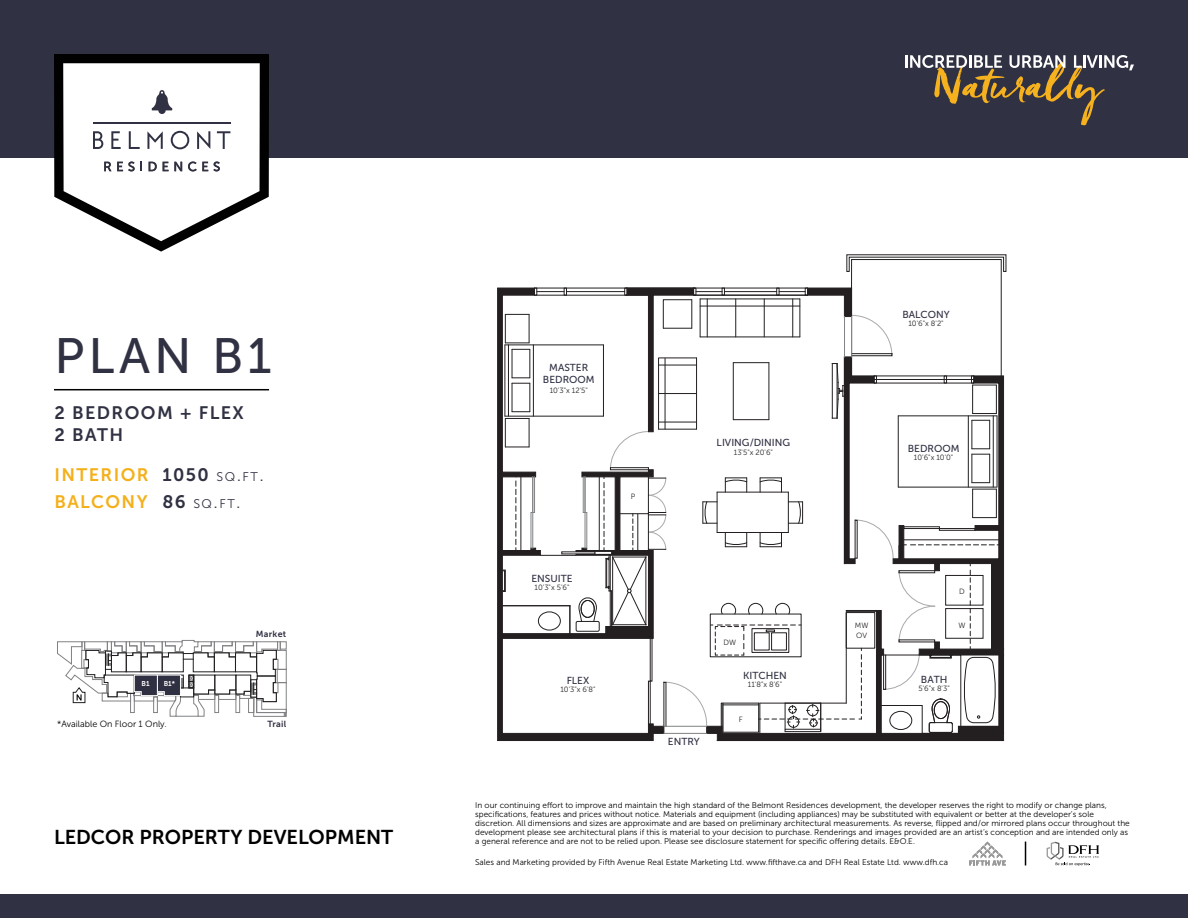
<style>
.page{position:relative;width:1188px;height:918px;background:#fff}
.page>*{position:absolute;margin:0;border:0;box-sizing:border-box;transform-origin:0 0}
.t1{font:49.5px "Museo Sans 500";letter-spacing:.08em;color:#303142}
.t2{font:19.95px "Museo Sans 700";color:#000}
.t3{font:18px/27.6px "Museo Sans 700";letter-spacing:.08em;color:#f4b01b}
.t4{font:18px/21.6px "Museo Sans 700";letter-spacing:.08em;color:#303142}
.t5{font:10.2px/12.1px "Museo Sans 500";color:#2f3042;text-align:center}
.t6{font:9px "Museo Sans 300";color:#000}
.t7{font:8.85px "Museo Sans 700";letter-spacing:.03em;color:#2f3042}
.t8{font:8.25px/9px "Museo Sans 300";color:#000}
.t9{font:7.65px/10.1px "Museo Sans 300";color:#231f20}
.t10{font:7.05px "Museo Sans 700";color:#fff}
.s1{color:#303142}
.s2{font-family:"Museo Sans 300";font-size:12.6px;color:#303142}
.s3{font-family:"Museo Sans 300";color:#303142}
</style>
<div class="page">
<div style="left:0;top:0;width:1188px;height:158px;background:#303142"></div>
<svg style="left:54px;top:54px;width:215px;height:198px"></svg>
<div style="left:0;top:894px;width:1188px;height:24px;background:#303142"></div>
<svg style="left:905px;top:55px;width:229px;height:70px"></svg>
<svg style="left:969px;top:842px;width:37px;height:24px"></svg>
<svg style="left:1047px;top:842px;width:52px;height:24px"></svg>
<svg style="left:1025px;top:842px;width:1px;height:23px"></svg>
<hr style="left:54px;top:389px;width:215px;height:1px;background:#000">
<svg style="left:57px;top:640px;width:230px;height:77px"></svg>
<svg style="left:497px;top:287px;width:5px;height:454px;background:#262223"></svg>
<svg style="left:502px;top:254px;width:504px;height:487px"></svg>
<h1 class="t1" style="left:54px;top:329px;width:219px">PLAN B1</h1>
<h3 class="t4" style="left:54px;top:402px;width:191px">2 BEDROOM + FLEX<br>2 BATH</h3>
<h3 class="t3" style="left:54px;top:461px;width:211px">INTERIOR <span class="s1">1050</span> <span class="s2">sq</span><span class="s3">.</span><span class="s2">ft</span><span class="s3">.<br></span>BALCONY <span class="s1">86</span> <span class="s2">sq</span><span class="s3">.</span><span class="s2">ft</span><span class="s3">.</span></h3>
<p class="t10" style="left:142px;top:680px;width:10px">B1</p>
<p class="t10" style="left:164px;top:680px;width:13px">B1*</p>
<p class="t6" style="left:57px;top:719px;width:111px">*Available On Floor 1 Only.</p>
<p class="t7" style="left:256px;top:629px;width:32px">Market</p>
<p class="t7" style="left:267px;top:719px;width:20px">Trail</p>
<h2 class="t2" style="left:54px;top:826px;width:341px">LEDCOR PROPERTY DEVELOPMENT</h2>
<p class="t5" style="left:902px;top:308px;width:49px">BALCONY</p>
<p class="t5" style="left:543px;top:361px;width:53px">MASTER<br>BEDROOM</p>
<p class="t9" style="left:550px;top:385px;width:40px">10'3"x 12'5"</p>
<p class="t5" style="left:531px;top:573px;width:43px">ENSUITE</p>
<p class="t9" style="left:534px;top:583px;width:37px">10’3"x 5'6"</p>
<p class="t5" style="left:567px;top:675px;width:24px">FLEX</p>
<p class="t9" style="left:560px;top:684px;width:37px">10'3"x 6'8"</p>
<p class="t9" style="left:631px;top:491px;width:6px">P</p>
<p class="t5" style="left:717px;top:437px;width:75px">LIVING/DINING</p>
<p class="t9" style="left:734px;top:448px;width:41px">13'5"x 20'6"</p>
<p class="t5" style="left:668px;top:736px;width:33px">ENTRY</p>
<p class="t9" style="left:723px;top:638px;width:14px">DW</p>
<p class="t5" style="left:743px;top:670px;width:45px">KITCHEN</p>
<p class="t9" style="left:748px;top:680px;width:36px">11'8"x 8'6"</p>
<p class="t9" style="left:739px;top:714px;width:5px">F</p>
<p class="t9" style="left:908px;top:318px;width:37px">10'6"x 8'2"</p>
<p class="t5" style="left:908px;top:442px;width:53px">BEDROOM</p>
<p class="t9" style="left:914px;top:453px;width:41px">10'6"x 10'0"</p>
<p class="t9" style="left:855px;top:621px;width:15px">MW<br>OV</p>
<p class="t9" style="left:959px;top:586px;width:7px">D</p>
<p class="t9" style="left:958px;top:620px;width:9px">W</p>
<p class="t5" style="left:921px;top:673px;width:28px">BATH</p>
<p class="t9" style="left:919px;top:683px;width:33px">5'6"x 8'3"</p>
<p class="t8" style="left:475px;top:801px;width:656px">In our continuing effort to improve and maintain the high standard of the Belmont Residences development, the developer reserves the right to modify or change plans, specifications, features and prices without notice. Materials and equipment (including appliances) may be substituted with equivalent or better at the developer’s sole discretion. All dimensions and sizes are approximate and are based on preliminary architectural measurements. As reverse, flipped and/or mirrored plans occur throughout the development please see architectural plans if this is material to your decision to purchase. Renderings and images provided are an artist’s conception and are intended only as a general reference and are not to be relied upon. Please see disclosure statement for specific offering details. E&amp;O.E.</p>
<p class="t8" style="left:475px;top:858px;width:474px">Sales and Marketing provided by Fifth Avenue Real Estate Marketing Ltd. www.fifthave.ca and DFH Real Estate Ltd. www.dfh.ca</p>
</div>
